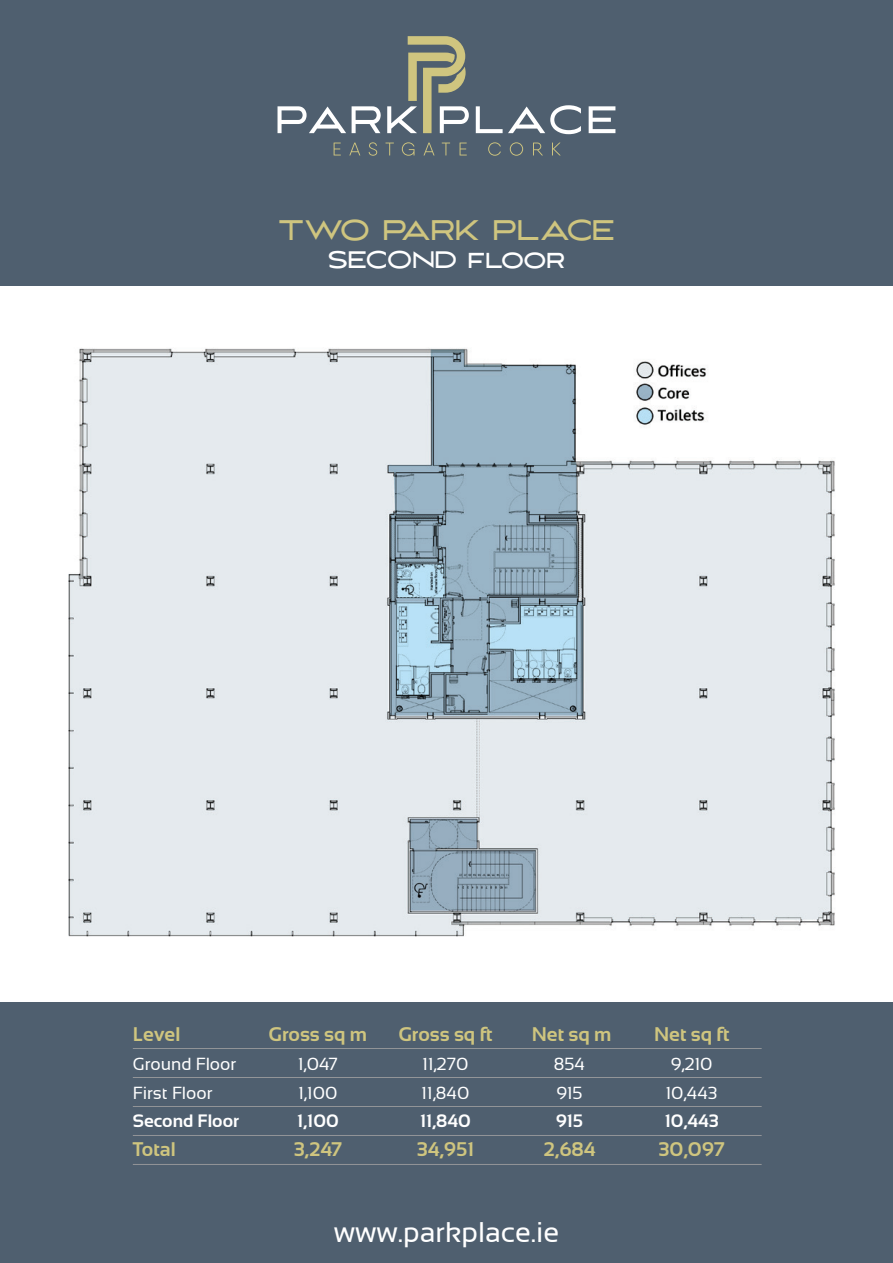
<style>
.page{position:relative;width:893px;height:1263px;background:#4f5f6f}
.page>*{position:absolute;margin:0;border:0;box-sizing:border-box;transform-origin:0 0}
.t1{font:28.5px "Sansation";color:#fff}
.t2{font:28.5px "Maverix";color:#cfc57f}
.t3{font:24px "Maverix";color:#fff}
.t4{font:700 19.8px "Sansation";color:#cfc57f}
.t5{font:700 18px "Sansation";color:#fff}
.t6{font:17.55px "Sansation";color:#fff}
</style>
<div class="page">
<div style="left:0;top:286px;width:893px;height:715px;background:#fff"></div>
<img style="left:68px;top:348px;width:767px;height:589px">
<svg style="left:334px;top:142px;width:227px;height:14px"></svg>
<svg style="left:277px;top:36px;width:338px;height:98px"></svg>
<hr style="left:133px;top:1048px;width:629px;height:1px;background:#939598">
<hr style="left:133px;top:1077px;width:629px;height:1px;background:#939598">
<hr style="left:133px;top:1106px;width:629px;height:1px;background:#939598">
<hr style="left:133px;top:1135px;width:629px;height:1px;background:#939598">
<hr style="left:133px;top:1164px;width:629px;height:1px;background:#939598">
<h1 class="t2" style="left:278px;top:209px;width:338px">TWO PARK PLACE</h1>
<p class="t3" style="left:328px;top:243px;width:239px">SECOND FLOOR</p>
<p class="t4" style="left:133px;top:1022px;width:49px">Level</p>
<p class="t4" style="left:269px;top:1022px;width:100px">Gross sq m</p>
<p class="t4" style="left:398px;top:1022px;width:96px">Gross sq ft</p>
<p class="t4" style="left:532px;top:1022px;width:81px">Net sq m</p>
<p class="t4" style="left:654px;top:1022px;width:77px">Net sq ft</p>
<p class="t6" style="left:133px;top:1054px;width:105px">Ground Floor</p>
<p class="t6" style="left:298px;top:1054px;width:41px">1,047</p>
<p class="t6" style="left:423px;top:1054px;width:47px">11,270</p>
<p class="t6" style="left:554px;top:1054px;width:33px">854</p>
<p class="t6" style="left:671px;top:1054px;width:43px">9,210</p>
<p class="t6" style="left:133px;top:1082px;width:81px">First Floor</p>
<p class="t6" style="left:298px;top:1082px;width:41px">1,100</p>
<p class="t6" style="left:422px;top:1082px;width:49px">11,840</p>
<p class="t6" style="left:556px;top:1082px;width:28px">915</p>
<p class="t6" style="left:666px;top:1082px;width:53px">10,443</p>
<p class="t5" style="left:133px;top:1111px;width:108px">Second Floor</p>
<p class="t5" style="left:297px;top:1111px;width:43px">1,100</p>
<p class="t5" style="left:420px;top:1111px;width:52px">11,840</p>
<p class="t5" style="left:556px;top:1111px;width:29px">915</p>
<p class="t5" style="left:665px;top:1111px;width:56px">10,443</p>
<p class="t4" style="left:133px;top:1138px;width:44px">Total</p>
<p class="t4" style="left:294px;top:1138px;width:50px">3,247</p>
<p class="t4" style="left:417px;top:1138px;width:59px">34,951</p>
<p class="t4" style="left:543px;top:1138px;width:54px">2,684</p>
<p class="t4" style="left:659px;top:1138px;width:68px">30,097</p>
<h1 class="t1" style="left:334px;top:1216px;width:227px">www.parkplace.ie</h1>
</div>
